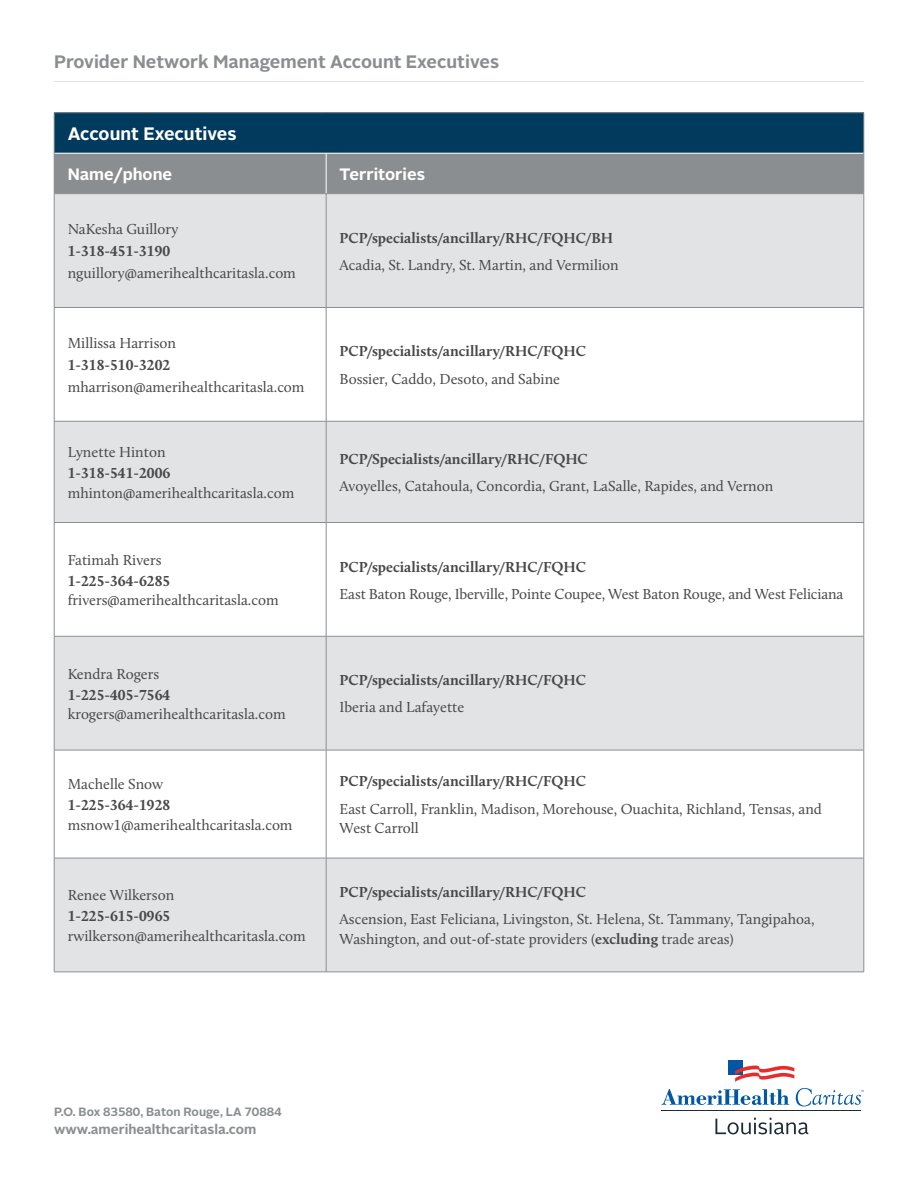
<style>
.page{position:relative;width:918px;height:1188px;background:#fff}
.page>*{position:absolute;margin:0;border:0;box-sizing:border-box;transform-origin:0 0}
.t1{font:700 18px "Alright Sans";color:#8b8e90}
.t2{font:700 18px "Alright Sans";color:#fff}
.t3{font:700 16.5px "Alright Sans";color:#fff}
.t4{font:15px/19.5px "Calluna";color:#48484a}
.t5{font:700 15px "Calluna";color:#48484a}
.t6{font:700 13.5px "Alright Sans";color:#8b8e90}
.t7{font:700 12px "Alright Sans";color:#8b8e90}
.s1{font-weight:700}
</style>
<div class="page">
<hr style="left:54px;top:81px;width:810px;height:1px;background:#e2e3e4">
<div style="left:54px;top:113px;width:810px;height:40px;background:#003a5d"></div>
<div style="left:55px;top:154px;width:809px;height:39px;background:#8b8e90"></div>
<div style="left:55px;top:194px;width:809px;height:778px;background:#e2e3e4"></div>
<svg style="left:55px;top:308px;width:809px;height:550px"></svg>
<hr style="left:864px;top:113px;width:1px;height:40px;background:#8b8e90">
<hr style="left:54px;top:750px;width:1px;height:108px;background:#8b8e90">
<hr style="left:326px;top:750px;width:1px;height:108px;background:#8b8e90">
<hr style="left:864px;top:750px;width:1px;height:108px;background:#8b8e90">
<hr style="left:54px;top:421px;width:1px;height:101px;background:#8b8e90">
<hr style="left:54px;top:421px;width:272px;height:1px;background:#8b8e90">
<hr style="left:326px;top:421px;width:538px;height:1px;background:#8b8e90">
<hr style="left:326px;top:421px;width:1px;height:101px;background:#8b8e90">
<hr style="left:864px;top:421px;width:1px;height:101px;background:#8b8e90">
<hr style="left:54px;top:636px;width:1px;height:114px;background:#8b8e90">
<hr style="left:54px;top:636px;width:272px;height:1px;background:#8b8e90">
<hr style="left:326px;top:636px;width:538px;height:1px;background:#8b8e90">
<hr style="left:54px;top:858px;width:272px;height:1px;background:#8b8e90">
<hr style="left:326px;top:858px;width:538px;height:1px;background:#8b8e90">
<hr style="left:326px;top:636px;width:1px;height:114px;background:#8b8e90">
<hr style="left:864px;top:636px;width:1px;height:114px;background:#8b8e90">
<hr style="left:54px;top:194px;width:1px;height:113px;background:#8b8e90">
<hr style="left:54px;top:308px;width:1px;height:113px;background:#8b8e90">
<hr style="left:54px;top:523px;width:1px;height:113px;background:#8b8e90">
<hr style="left:54px;top:858px;width:1px;height:114px;background:#8b8e90">
<hr style="left:326px;top:194px;width:1px;height:113px;background:#8b8e90">
<hr style="left:864px;top:194px;width:1px;height:113px;background:#8b8e90">
<hr style="left:326px;top:308px;width:1px;height:113px;background:#8b8e90">
<hr style="left:864px;top:308px;width:1px;height:113px;background:#8b8e90">
<hr style="left:326px;top:523px;width:1px;height:113px;background:#8b8e90">
<hr style="left:864px;top:523px;width:1px;height:113px;background:#8b8e90">
<hr style="left:326px;top:858px;width:1px;height:114px;background:#8b8e90">
<hr style="left:864px;top:858px;width:1px;height:114px;background:#8b8e90">
<hr style="left:54px;top:307px;width:272px;height:1px;background:#8b8e90">
<hr style="left:326px;top:307px;width:538px;height:1px;background:#8b8e90">
<hr style="left:54px;top:522px;width:272px;height:1px;background:#8b8e90">
<hr style="left:326px;top:522px;width:538px;height:1px;background:#8b8e90">
<hr style="left:54px;top:750px;width:272px;height:1px;background:#8b8e90">
<hr style="left:326px;top:750px;width:538px;height:1px;background:#8b8e90">
<hr style="left:54px;top:972px;width:272px;height:1px;background:#8b8e90">
<hr style="left:326px;top:972px;width:538px;height:1px;background:#8b8e90">
<hr style="left:326px;top:153px;width:1px;height:41px;background:#fff">
<hr style="left:54px;top:112px;width:272px;height:1px;background:#8b8e90">
<hr style="left:54px;top:113px;width:1px;height:40px;background:#8b8e90">
<hr style="left:326px;top:112px;width:538px;height:1px;background:#8b8e90">
<hr style="left:54px;top:153px;width:1px;height:41px;background:#8b8e90">
<hr style="left:864px;top:153px;width:1px;height:41px;background:#8b8e90">
<hr style="left:54px;top:193px;width:272px;height:1px;background:#8b8e90">
<hr style="left:326px;top:193px;width:538px;height:1px;background:#8b8e90">
<div style="left:728px;top:1061px;width:14px;height:14px;background:#0058a4"></div>
<svg style="left:735px;top:1066px;width:59px;height:16px"></svg>
<svg style="left:662px;top:1089px;width:127px;height:16px"></svg>
<svg style="left:715px;top:1118px;width:93px;height:16px"></svg>
<hr style="left:662px;top:1111px;width:199px;height:1px;background:#1d2b39">
<svg style="left:796px;top:1088px;width:68px;height:18px"></svg>
<p class="t1" style="left:54px;top:49px;width:447px">Provider Network Management Account Executives</p>
<p class="t2" style="left:68px;top:121px;width:170px">Account Executives</p>
<p class="t3" style="left:68px;top:162px;width:106px">Name/phone</p>
<p class="t3" style="left:340px;top:162px;width:87px">Territories</p>
<p class="t4" style="left:68px;top:219px;width:112px">NaKesha Guillory</p>
<p class="t5" style="left:68px;top:242px;width:104px">1-318-451-3190</p>
<p class="t4" style="left:68px;top:263px;width:230px">nguillory@amerihealthcaritasla.com</p>
<p class="t5" style="left:340px;top:228px;width:275px">PCP/specialists/ancillary/RHC/FQHC/BH</p>
<p class="t4" style="left:340px;top:255px;width:281px">Acadia, St. Landry, St. Martin, and Vermilion</p>
<p class="t4" style="left:68px;top:333px;width:110px">Millissa Harrison</p>
<p class="t5" style="left:68px;top:356px;width:104px">1-318-510-3202</p>
<p class="t4" style="left:68px;top:377px;width:238px">mharrison@amerihealthcaritasla.com</p>
<p class="t4" style="left:68px;top:442px;width:99px">Lynette Hinton</p>
<p class="t5" style="left:68px;top:464px;width:104px">1-318-541-2006</p>
<p class="t4" style="left:68px;top:483px;width:228px">mhinton@amerihealthcaritasla.com</p>
<p class="t4" style="left:68px;top:550px;width:95px">Fatimah Rivers</p>
<p class="t5" style="left:68px;top:571px;width:104px">1-225-364-6285</p>
<p class="t4" style="left:68px;top:590px;width:213px">frivers@amerihealthcaritasla.com</p>
<p class="t4" style="left:68px;top:664px;width:93px">Kendra Rogers</p>
<p class="t5" style="left:68px;top:685px;width:104px">1-225-405-7564</p>
<p class="t4" style="left:68px;top:704px;width:220px">krogers@amerihealthcaritasla.com</p>
<p class="t4" style="left:68px;top:775px;width:97px">Machelle Snow</p>
<p class="t5" style="left:68px;top:796px;width:104px">1-225-364-1928</p>
<p class="t4" style="left:68px;top:815px;width:226px">msnow1@amerihealthcaritasla.com</p>
<p class="t4" style="left:68px;top:885px;width:108px">Renee Wilkerson</p>
<p class="t5" style="left:68px;top:907px;width:104px">1-225-615-0965</p>
<p class="t4" style="left:68px;top:926px;width:240px">rwilkerson@amerihealthcaritasla.com</p>
<p class="t5" style="left:340px;top:342px;width:248px">PCP/specialists/ancillary/RHC/FQHC</p>
<p class="t4" style="left:340px;top:369px;width:222px">Bossier, Caddo, Desoto, and Sabine</p>
<p class="t5" style="left:340px;top:450px;width:250px">PCP/Specialists/ancillary/RHC/FQHC</p>
<p class="t4" style="left:340px;top:476px;width:435px">Avoyelles, Catahoula, Concordia, Grant, LaSalle, Rapides, and Vernon</p>
<p class="t5" style="left:340px;top:557px;width:248px">PCP/specialists/ancillary/RHC/FQHC</p>
<p class="t4" style="left:340px;top:584px;width:505px">East Baton Rouge, Iberville, Pointe Coupee, West Baton Rouge, and West Feliciana</p>
<p class="t5" style="left:340px;top:671px;width:248px">PCP/specialists/ancillary/RHC/FQHC</p>
<p class="t4" style="left:340px;top:697px;width:126px">Iberia and Lafayette</p>
<p class="t5" style="left:340px;top:772px;width:248px">PCP/specialists/ancillary/RHC/FQHC</p>
<p class="t4" style="left:340px;top:799px;width:484px">East Carroll, Franklin, Madison, Morehouse, Ouachita, Richland, Tensas, and<br>West Carroll</p>
<p class="t5" style="left:340px;top:883px;width:248px">PCP/specialists/ancillary/RHC/FQHC</p>
<p class="t4" style="left:340px;top:909px;width:476px">Ascension, East Feliciana, Livingston, St. Helena, St. Tammany, Tangipahoa,<br>Washington, and out-of-state providers (<span class="s1">excluding</span> trade areas)</p>
<p class="t7" style="left:54px;top:1103px;width:229px">P.O. Box 83580, Baton Rouge, LA 70884</p>
<p class="t6" style="left:54px;top:1120px;width:204px">www.amerihealthcaritasla.com</p>
</div>
